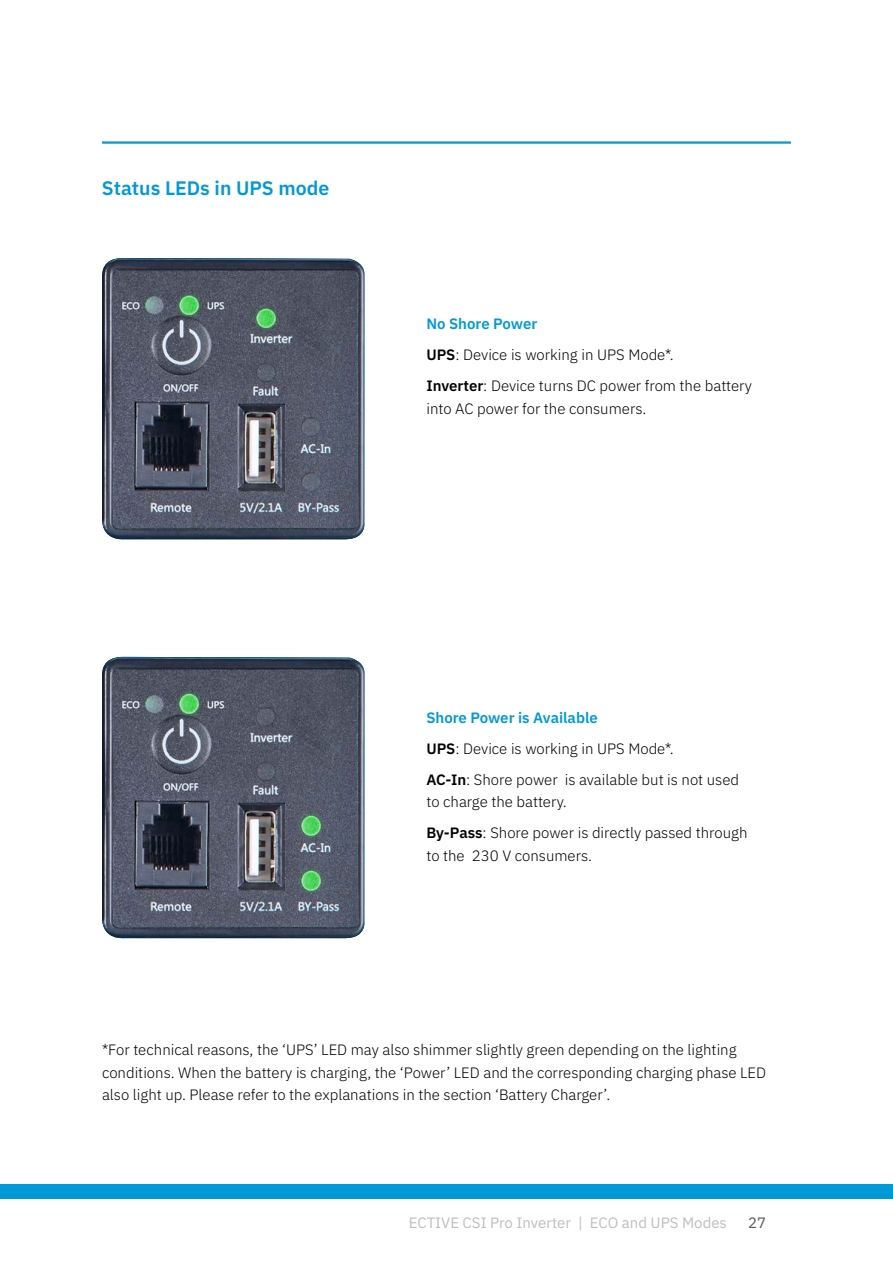
<style>
.page{position:relative;width:893px;height:1263px;background:#fff}
.page>*{position:absolute;margin:0;border:0;box-sizing:border-box;transform-origin:0 0}
.t1{font:600 19.5px "IBM Plex Sans";color:#0099d8}
.t2{font:300 15px/31px "IBM Plex Sans";color:#000}
.t3{font:15px "IBM Plex Sans";color:#bcbec0}
.t4{font:15px "IBM Plex Sans";color:#58595b}
.s1{font-weight:600;color:#0099d8}
.s2{font-weight:600}
</style>
<div class="page">
<div style="left:0;top:1184px;width:893px;height:15px;background:#0099d8"></div>
<img style="left:102px;top:258px;width:263px;height:282px">
<img style="left:102px;top:657px;width:263px;height:282px">
<img style="left:176px;top:293px;width:26px;height:25px">
<img style="left:176px;top:691px;width:26px;height:25px">
<img style="left:253px;top:305px;width:25px;height:25px">
<img style="left:299px;top:868px;width:25px;height:25px">
<img style="left:299px;top:813px;width:25px;height:25px">
<hr style="left:102px;top:141px;width:689px;height:3px;background:#0099d8">
<h1 class="t1" style="left:102px;top:173px;width:229px">Status LEDs in UPS mode</h1>
<p class="t2" style="left:426px;top:307px;width:327px"><span class="s1">No Shore Power<br></span><span class="s2">UPS</span>: Device is working in UPS Mode*.<br><span class="s2">Inverter</span>: Device turns DC power from the battery</p>
<p class="t2" style="left:426px;top:392px;width:221px">into AC power for the consumers.</p>
<p class="t2" style="left:426px;top:700px;width:314px"><span class="s1">Shore Power is Available<br></span><span class="s2">UPS</span>: Device is working in UPS Mode*.<br><span class="s2">AC-In</span>: Shore power is available but is not used</p>
<p class="t2" style="left:426px;top:785px;width:323px">to charge the battery.<br><span class="s2">By-Pass</span>: Shore power is directly passed through</p>
<p class="t2" style="left:426px;top:838px;width:167px">to the 230 V consumers.</p>
<p class="t2" style="left:102px;top:1037px;width:666px;line-height:22.5px">*For technical reasons, the ‘UPS’ LED may also shimmer slightly green depending on the lighting conditions. When the battery is charging, the ‘Power’ LED and the corresponding charging phase LED also light up. Please refer to the explanations in the section ‘Battery Charger’.</p>
<p class="t3" style="left:409px;top:1211px;width:320px">ECTIVE CSI Pro Inverter | ECO and UPS Modes</p>
<p class="t4" style="left:748px;top:1211px;width:19px">27</p>
</div>
